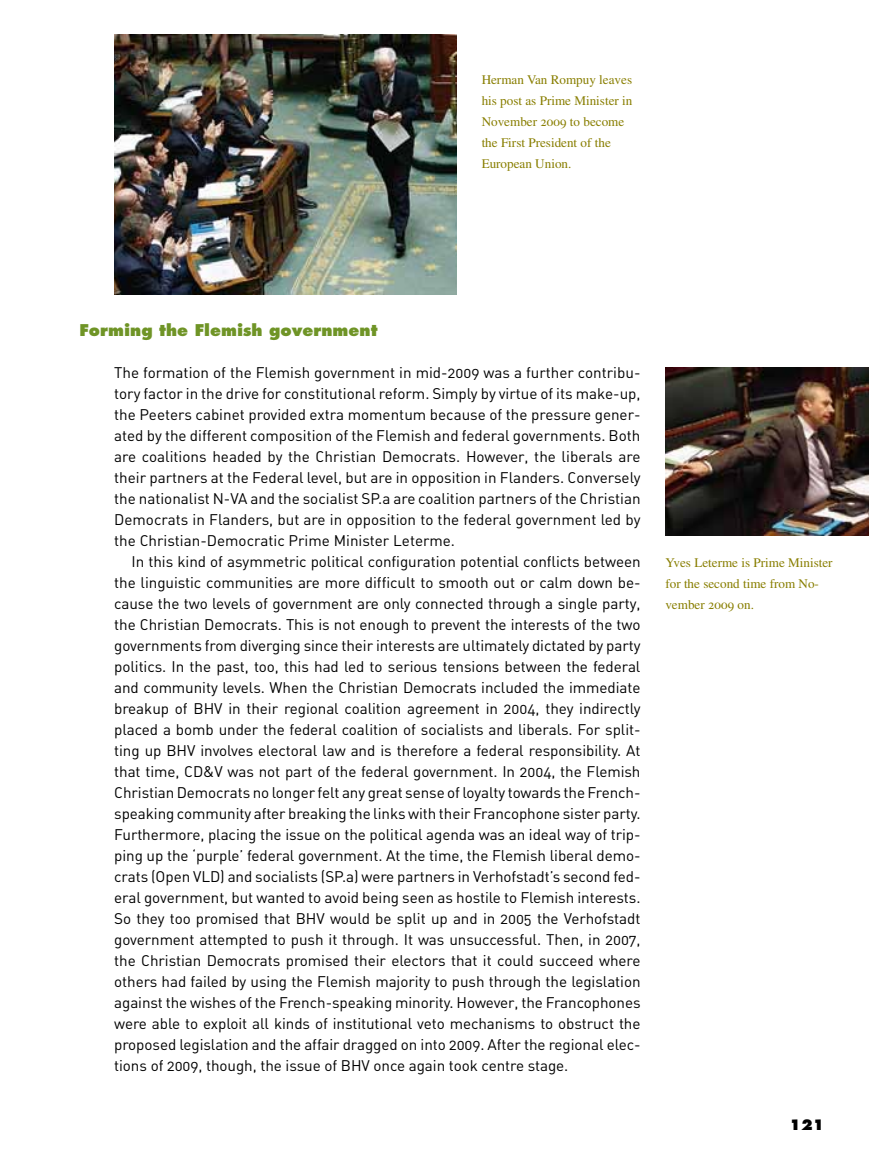
<style>
.page{position:relative;width:869px;height:1166px;background:#fff}
.page>*{position:absolute;margin:0;border:0;box-sizing:border-box;transform-origin:0 0}
.t1{font:800 15.75px "Futura";color:#6f9426}
.t2{font:15.22px/21px "DIN Regular Alternate";letter-spacing:-.005em;color:#000;text-align:justify}
.t3{font:800 14px "Futura";color:#000}
.t4{font:13.12px/21px "Times";color:#887e00}
.s1{font-family:"Times Roman SC"}
</style>
<div class="page">
<img style="left:114px;top:35px;width:342px;height:259px">
<img style="left:665px;top:368px;width:203px;height:168px">
<p class="t4" style="left:481px;top:70px;width:152px">Herman Van Rompuy leaves his post as Prime Minister in<br>November <span class="s1">2009</span> to become the First President of the<br>European Union.</p>
<p class="t1" style="left:79px;top:323px;width:299px">Forming the Flemish government</p>
<p class="t2" style="left:114px;top:363px;width:527px">The formation of the Flemish government in mid-2009 was a further contribu&shy;tory factor in the drive for constitutional reform. Simply by virtue of its make-up, the Peeters cabinet provided extra momentum because of the pressure gener&shy;ated by the different composition of the Flemish and federal governments. Both are coalitions headed by the Christian Democrats. However, the liberals are their partners at the Federal level, but are in opposition in Flanders. Conversely the nationalist N-VA and the socialist SP.a are coalition partners of the Christian Democrats in Flanders, but are in opposition to the federal government led by the Christian-Democratic Prime Minister Leterme.</p>
<p class="t2" style="left:114px;top:552px;width:527px;text-indent:17px">In this kind of asymmetric political configuration potential conflicts between the linguistic communities are more difficult to smooth out or calm down be&shy;cause the two levels of government are only connected through a single party, the Christian Democrats. This is not enough to prevent the interests of the two governments from diverging since their interests are ultimately dictated by party politics. In the past, too, this had led to serious tensions between the federal and community levels. When the Christian Democrats included the immediate breakup of BHV in their regional coalition agreement in 2004, they indirectly placed a bomb under the federal coalition of socialists and liberals. For split&shy;ting up BHV involves electoral law and is therefore a federal responsibility. At that time, CD&amp;V was not part of the federal government. In 2004, the Flemish Christian Democrats no longer felt any great sense of loyalty towards the French&shy;speaking community after breaking the links with their Francophone sister party.<br>Furthermore, placing the issue on the political agenda was an ideal way of trip&shy;ping up the ‘purple’ federal government. At the time, the Flemish liberal demo&shy;crats (Open VLD) and socialists (SP.a) were partners in Verhofstadt’s second fed&shy;eral government, but wanted to avoid being seen as hostile to Flemish interests.<br>So they too promised that BHV would be split up and in 2005 the Verhofstadt government attempted to push it through. It was unsuccessful. Then, in 2007, the Christian Democrats promised their electors that it could succeed where others had failed by using the Flemish majority to push through the legislation against the wishes of the French-speaking minority. However, the Francophones were able to exploit all kinds of institutional veto mechanisms to obstruct the proposed legislation and the affair dragged on into 2009. After the regional elec&shy;tions of 2009, though, the issue of BHV once again took centre stage.</p>
<p class="t4" style="left:665px;top:553px;width:169px">Yves Leterme is Prime Minister for the second time from No&shy;vember <span class="s1">2009</span> on.</p>
<p class="t3" style="left:789px;top:1118px;width:36px">121</p>
</div>
